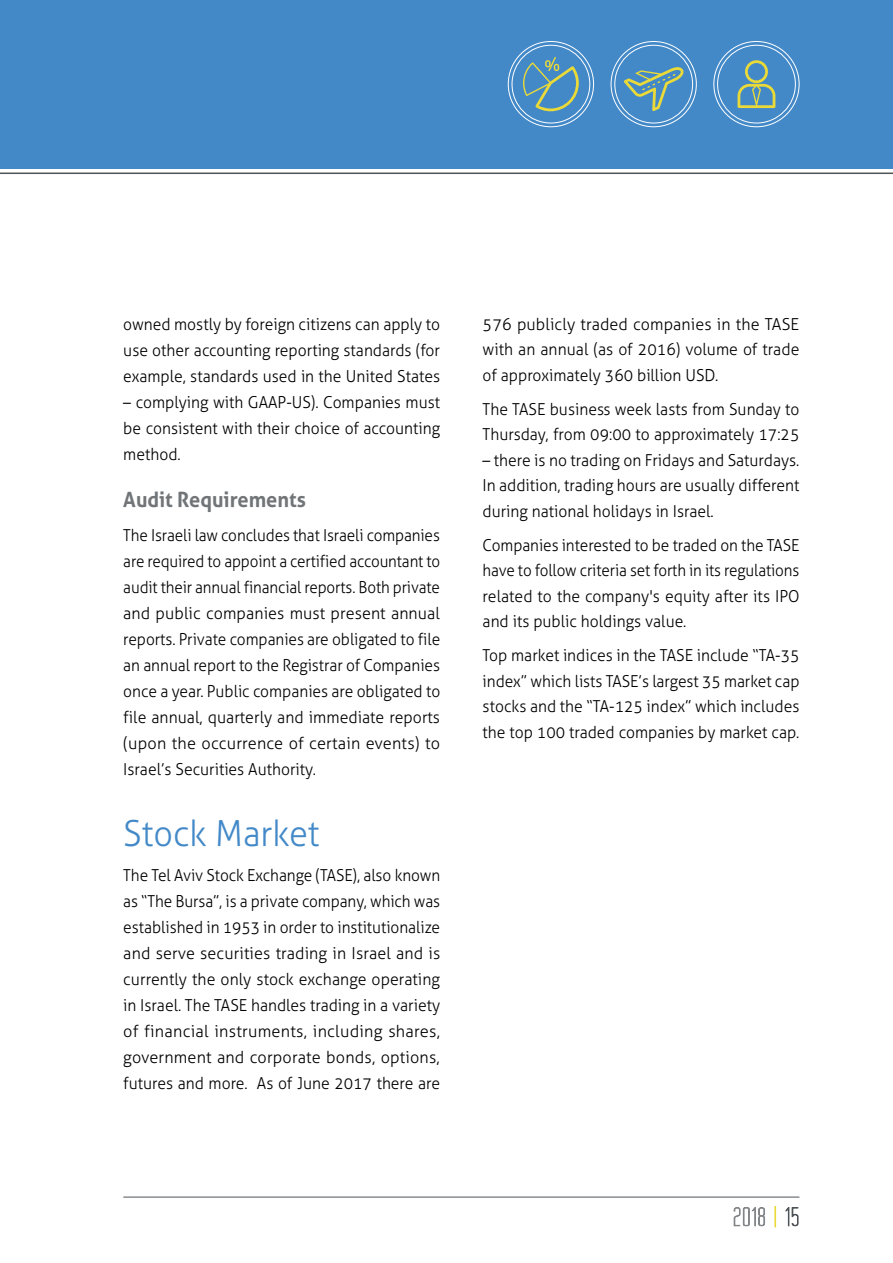
<style>
.page{position:relative;width:893px;height:1263px;background:#fff}
.page>*{position:absolute;margin:0;border:0;box-sizing:border-box;transform-origin:0 0}
.t1{font:300 36px "Aller";color:#4389c8;scale:.95 1}
.t2{font:700 21px "Aller";color:#717578;scale:.95 1}
.t3{font:300 16.5px/25.5px "Aller";color:#000;text-align:justify;scale:.95 1}
.t4{font:300 16.5px/26px "Aller";color:#000;text-align:justify;scale:.93 1}
.t5{font:300 16.5px/26px "Aller";color:#000;text-align:justify;scale:.94 1}
.t6{font:300 16.5px/25.5px "Aller";color:#000;text-align:justify}
</style>
<div class="page">
<svg style="left:734px;top:1207px;width:31px;height:19px"></svg>
<svg style="left:775px;top:1206px;width:1px;height:21px"></svg>
<svg style="left:785px;top:1207px;width:13px;height:19px"></svg>
<hr style="left:123px;top:1197px;width:676px;height:1px;background:#4d5356">
<div style="left:0;top:0;width:893px;height:168px;background:#4389c8"></div>
<hr style="left:0;top:173px;width:893px;height:1px;background:#4d5356">
<div style="left:717px;top:45px;width:79px;height:78px;border:1px solid #fff;border-radius:50%"></div>
<svg style="left:737px;top:60px;width:38px;height:48px"></svg>
<div style="left:614px;top:45px;width:79px;height:78px;border:1px solid #fff;border-radius:50%"></div>
<svg style="left:624px;top:67px;width:60px;height:44px"></svg>
<div style="left:512px;top:45px;width:78px;height:78px;border:1px solid #fff;border-radius:50%"></div>
<svg style="left:523px;top:57px;width:56px;height:54px"></svg>
<p class="t3" style="left:123px;top:311px;width:335px;line-height:26px">owned mostly by foreign citizens can apply to use other accounting reporting standards (for example, standards used in the United States</p>
<p class="t3" style="left:123px;top:389px;width:335px;line-height:26px">– complying with GAAP-US). Companies must be consistent with their choice of accounting method.</p>
<p class="t2" style="left:123px;top:487px;width:194px">Audit Requirements</p>
<p class="t4" style="left:123px;top:523px;width:342px">The Israeli law concludes that Israeli companies are required to appoint a certified accountant to audit their annual financial reports. Both private and public companies must present annual reports. Private companies are obligated to file an annual report to the Registrar of Companies once a year. Public companies are obligated to file annual, quarterly and immediate reports (upon the occurrence of certain events) to Israel’s Securities Authority.</p>
<h1 class="t1" style="left:123px;top:812px;width:208px">Stock Market</h1>
<p class="t5" style="left:123px;top:862px;width:339px">The Tel Aviv Stock Exchange (TASE), also known as “The Bursa”, is a private company, which was established in 1953 in order to institutionalize and serve securities trading in Israel and is currently the only stock exchange operating in Israel. The TASE handles trading in a variety of financial instruments, including shares, government and corporate bonds, options, futures and more. As of June 2017 there are</p>
<p class="t6" style="left:483px;top:311px;width:318px">576 publicly traded companies in the TASE with an annual (as of 2016) volume of trade of approximately 360 billion USD.</p>
<p class="t3" style="left:483px;top:396px;width:335px">The TASE business week lasts from Sunday to<br>Thursday, from 09:00 to approximately 17:25</p>
<p class="t3" style="left:483px;top:447px;width:335px">– there is no trading on Fridays and Saturdays.<br>In addition, trading hours are usually different during national holidays in Israel.</p>
<p class="t4" style="left:483px;top:532px;width:342px;line-height:25.5px">Companies interested to be traded on the TASE have to follow criteria set forth in its regulations related to the company's equity after its IPO and its public holdings value.</p>
<p class="t3" style="left:483px;top:643px;width:335px">Top market indices in the TASE include “TA-35 index” which lists TASE’s largest 35 market cap stocks and the “TA-125 index” which includes the top 100 traded companies by market cap.</p>
</div>
